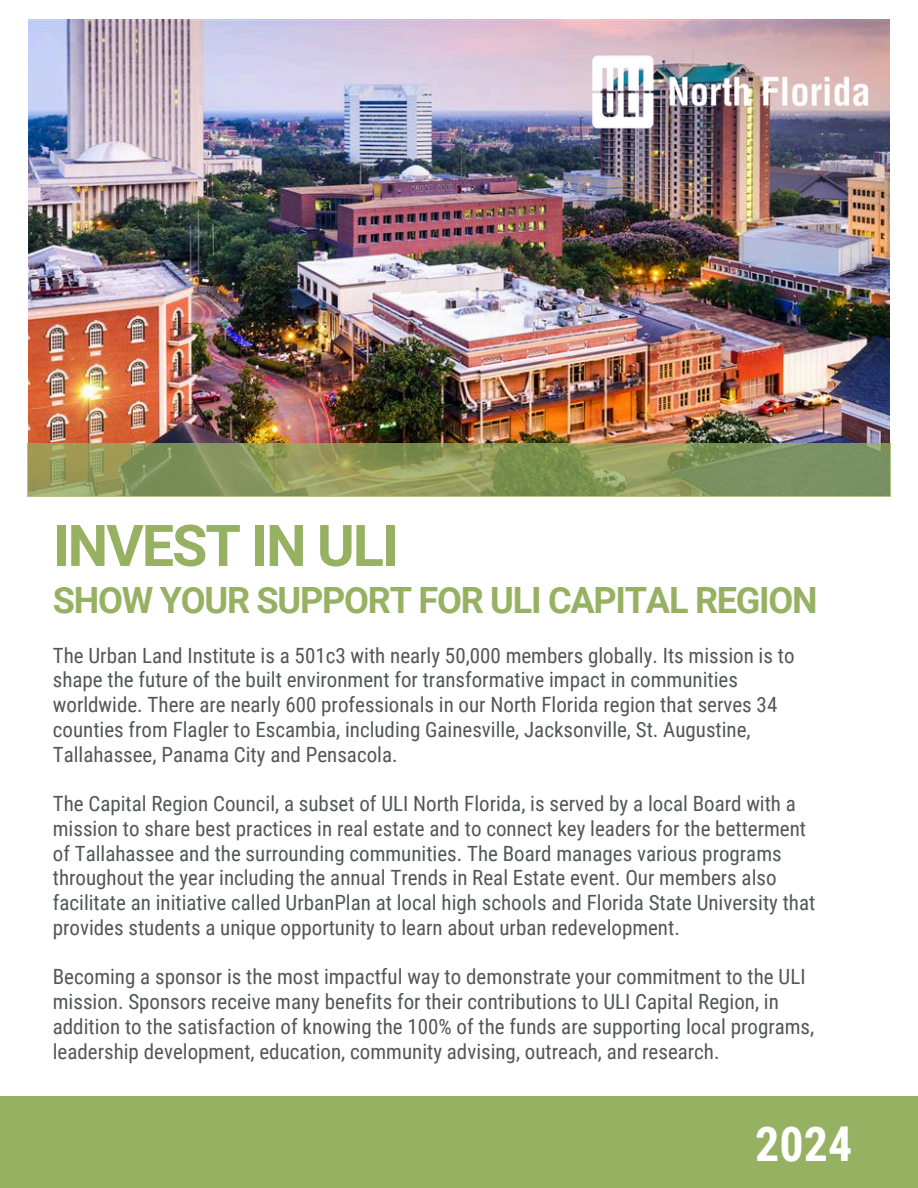
<style>
.page{position:relative;width:918px;height:1188px;background:#fff}
.page>*{position:absolute;margin:0;border:0;box-sizing:border-box;transform-origin:0 0}
.t1{font:700 57.45px "Roboto";letter-spacing:-.035em;color:#95b161}
.t2{font:700 48px "Roboto Condensed";color:#fff}
.t3{font:700 36.15px "Roboto";letter-spacing:-.035em;color:#95b161}
.t4{font:21px/24.8px "Roboto Condensed";color:#535658}
</style>
<div class="page">
<img style="left:28px;top:20px;width:862px;height:424px">
<svg style="left:27px;top:444px;width:864px;height:53px;background:#8a985d"></svg>
<div style="left:0;top:1096px;width:918px;height:92px;background:#95b161"></div>
<img style="left:585px;top:31px;width:293px;height:122px">
<p class="t1" style="left:53px;top:513px;width:347px">INVEST IN ULI</p>
<p class="t3" style="left:53px;top:580px;width:766px">SHOW YOUR SUPPORT FOR ULI CAPITAL REGION</p>
<h2 class="t4" style="left:53px;top:643px;width:743px">The Urban Land Institute is a 501c3 with nearly 50,000 members globally. Its mission is to shape the future of the built environment for transformative impact in communities worldwide. There are nearly 600 professionals in our North Florida region that serves 34 counties from Flagler to Escambia, including Gainesville, Jacksonville, St. Augustine, Tallahassee, Panama City and Pensacola.</h2>
<p class="t4" style="left:53px;top:792px;width:764px">The Capital Region Council, a subset of ULI North Florida, is served by a local Board with a mission to share best practices in real estate and to connect key leaders for the betterment of Tallahassee and the surrounding communities. The Board manages various programs throughout the year including the annual Trends in Real Estate event. Our members also facilitate an initiative called UrbanPlan at local high schools and Florida State University that provides students a unique opportunity to learn about urban redevelopment.</p>
<p class="t4" style="left:53px;top:965px;width:763px">Becoming a sponsor is the most impactful way to demonstrate your commitment to the ULI mission. Sponsors receive many benefits for their contributions to ULI Capital Region, in addition to the satisfaction of knowing the 100% of the funds are supporting local programs, leadership development, education, community advising, outreach, and research.</p>
<h1 class="t2" style="left:755px;top:1117px;width:99px">2024</h1>
</div>
